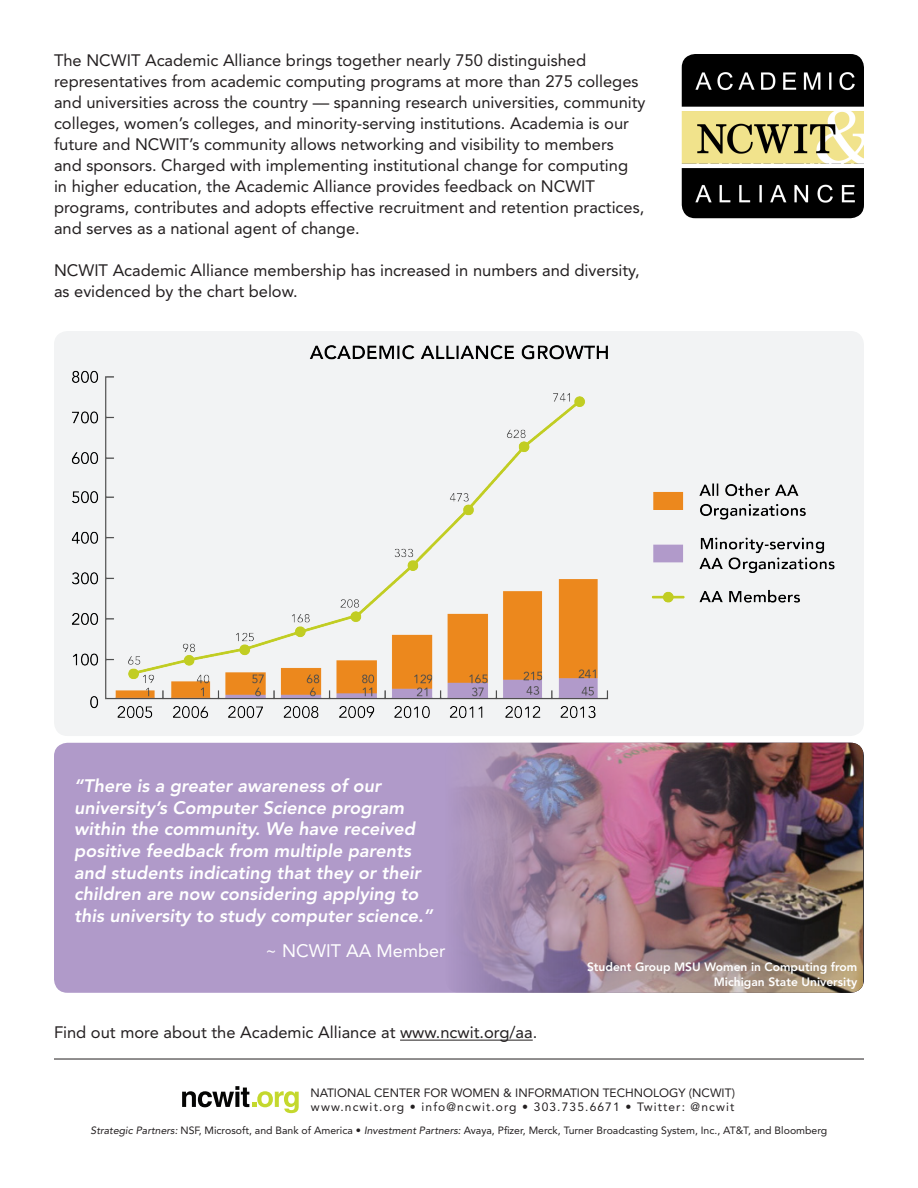
<style>
.page{position:relative;width:918px;height:1188px;background:#fff}
.page>*{position:absolute;margin:0;border:0;box-sizing:border-box;transform-origin:0 0}
.t1{font:italic 800 18px/21.6px "Avenir LT Std";color:#fff}
.t2{font:18px "Avenir LT Std";color:#fff}
.Headline{font:16.5px/21px "Avenir LT Std";color:#231f20}
.t3{font:12px/14.4px "Avenir LT Std";color:#231f20}
.Headline-2{font:800 12px/15px "Avenir LT Std";color:#fff;text-align:right}
.t4{font:10.5px "Avenir LT Std";color:#231f20}
.s1{font-style:italic}
</style>
<div class="page">
<img style="left:54px;top:331px;width:810px;height:405px">
<img style="left:682px;top:54px;width:182px;height:164px">
<hr style="left:54px;top:1059px;width:810px;height:1px;background:#231f20">
<svg style="left:182px;top:1086px;width:117px;height:28px"></svg>
<hr style="left:400px;top:1040px;width:133px;height:1px;background:#231f20">
<div style="left:54px;top:743px;width:810px;height:250px;background:#b09ac9;border-radius:14px"></div>
<img style="left:446px;top:743px;width:418px;height:250px">
<p class="Headline" style="left:54px;top:50px;width:593px">The NCWIT Academic Alliance brings together nearly 750 distinguished representatives from academic computing programs at more than 275 colleges and universities across the country — spanning research universities, community colleges, women’s colleges, and minority-serving institutions. Academia is our future and NCWIT’s community allows networking and visibility to members and sponsors. Charged with implementing institutional change for computing<br>in higher education, the Academic Alliance provides feedback on NCWIT programs, contributes and adopts effective recruitment and retention practices, and serves as a national agent of change.</p>
<p class="Headline" style="left:54px;top:260px;width:587px">NCWIT Academic Alliance membership has increased in numbers and diversity, as evidenced by the chart below.</p>
<p class="t1" style="left:74px;top:775px;width:360px">“There is a greater awareness of our university’s Computer Science program within the community. We have received positive feedback from multiple parents and students indicating that they or their children are now considering applying to this university to study computer science.”</p>
<p class="t2" style="left:265px;top:940px;width:182px">~ NCWIT AA Member</p>
<p class="Headline" style="left:54px;top:1022px;width:485px">Find out more about the Academic Alliance at www.ncwit.org/aa.</p>
<p class="Headline-2" style="left:587px;top:959px;width:272px">Student Group MSU Women in Computing from<br>Michigan State University</p>
<p class="t3" style="left:310px;top:1085px;width:426px">NATIONAL CENTER FOR WOMEN &amp; INFORMATION TECHNOLOGY (NCWIT) www.ncwit.org • info@ncwit.org • 303.735.6671 • Twitter: @ncwit</p>
<p class="t4" style="left:91px;top:1124px;width:738px"><span class="s1">Strategic Partners:</span> NSF, Microsoft, and Bank of America • <span class="s1">Investment Partners:</span> Avaya, Pfizer, Merck, Turner Broadcasting System, Inc., AT&amp;T, and Bloomberg</p>
</div>
